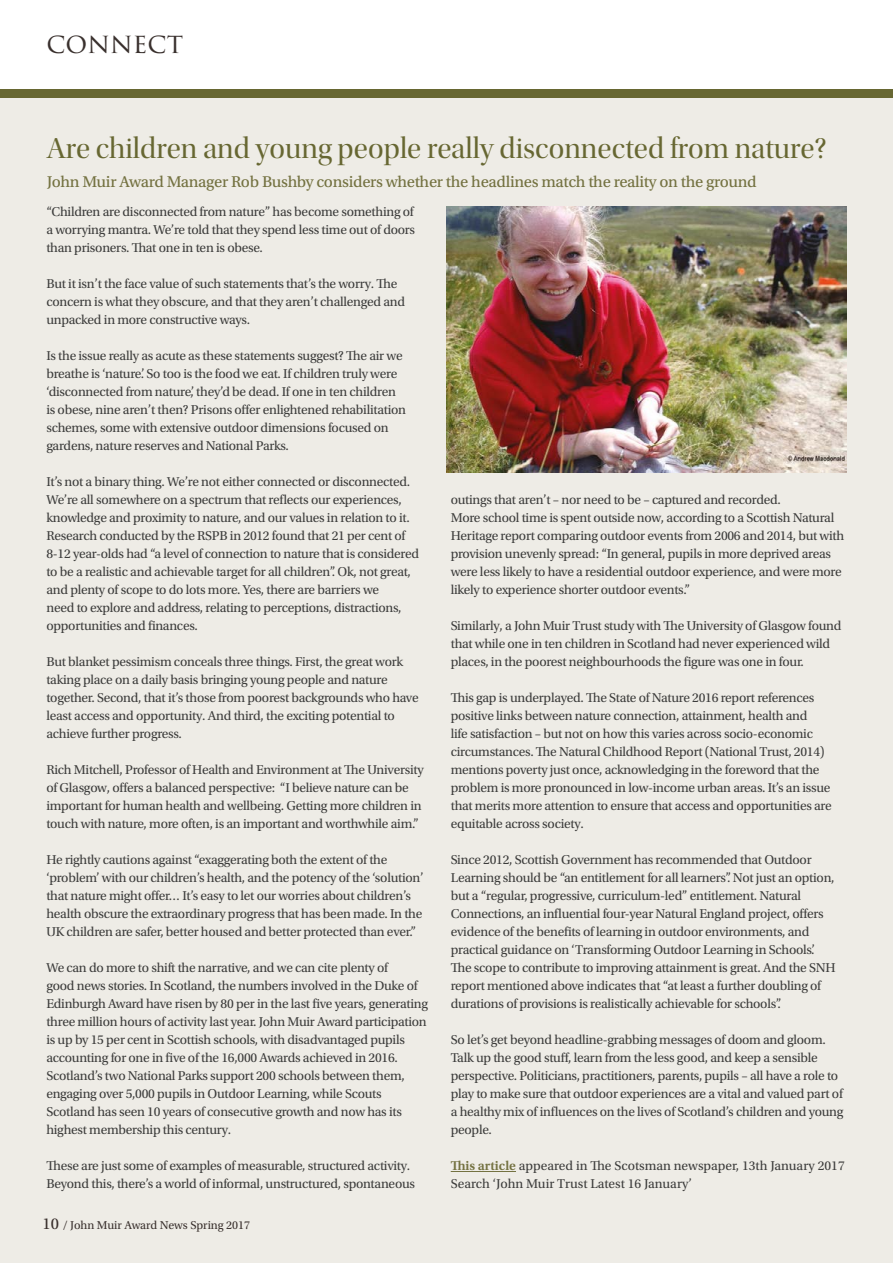
<style>
.page{position:relative;width:893px;height:1263px;background:#fff}
.page>*{position:absolute;margin:0;border:0;box-sizing:border-box;transform-origin:0 0}
.t1{font:30px "Utopia Std Disp";color:#676732}
.t2{font:27px "Trajan Pro 3";color:#39302d}
.t3{font:16.5px "Utopia Std Capt";letter-spacing:-.02em;color:#747241}
.t4{font:13.5px/18px "Utopia Std";letter-spacing:-.02em;color:#3c3c3b}
.t5{font:13.5px/18px "Utopia Std";color:#3c3c3b}
.t6{font:12px "Utopia Std";color:#39302d}
.s1{font-size:16.5px}
.s2{font-weight:600;color:#747241}
</style>
<div class="page">
<div style="left:0;top:98px;width:893px;height:1165px;background:#eeece6"></div>
<div style="left:0;top:89px;width:893px;height:9px;background:#676732"></div>
<hr style="left:451px;top:1171px;width:65px;height:1px;background:#747241">
<img style="left:446px;top:206px;width:400px;height:267px">
<h2 class="t2" style="left:46px;top:25px;width:138px">CONNECT</h2>
<h1 class="t1" style="left:46px;top:133px;width:782px">Are children and young people really disconnected from nature?</h1>
<p class="t3" style="left:47px;top:173px;width:711px">John Muir Award Manager Rob Bushby considers whether the headlines match the reality on the ground</p>
<p class="t4" style="left:46px;top:203px;width:370px;text-align:justify">“Children are disconnected from nature” has become something of a worrying mantra. We’re told that they spend less time out of doors than prisoners. That one in ten is obese.</p>
<p class="t4" style="left:46px;top:275px;width:360px">But it isn’t the face value of such statements that’s the worry. The concern is what they obscure, and that they aren’t challenged and unpacked in more constructive ways.</p>
<p class="t4" style="left:46px;top:347px;width:361px">Is the issue really as acute as these statements suggest? The air we breathe is ‘nature’. So too is the food we eat. If children truly were ‘disconnected from nature’, they’d be dead. If one in ten children is obese, nine aren’t then? Prisons offer enlightened rehabilitation schemes, some with extensive outdoor dimensions focused on gardens, nature reserves and National Parks.</p>
<p class="t4" style="left:46px;top:473px;width:374px">It’s not a binary thing. We’re not either connected or disconnected.<br>We’re all somewhere on a spectrum that reflects our experiences, knowledge and proximity to nature, and our values in relation to it.<br>Research conducted by the RSPB in 2012 found that 21 per cent of 8-12 year-olds had “a level of connection to nature that is considered to be a realistic and achievable target for all children”. Ok, not great, and plenty of scope to do lots more. Yes, there are barriers we<br>need to explore and address, relating to perceptions, distractions, opportunities and finances.</p>
<p class="t4" style="left:46px;top:653px;width:374px">But blanket pessimism conceals three things. First, the great work taking place on a daily basis bringing young people and nature together. Second, that it’s those from poorest backgrounds who have least access and opportunity. And third, the exciting potential to achieve further progress.</p>
<p class="t4" style="left:46px;top:761px;width:379px">Rich Mitchell, Professor of Health and Environment at The University of Glasgow, offers a balanced perspective: “I believe nature can be important for human health and wellbeing. Getting more children in touch with nature, more often, is an important and worthwhile aim.”</p>
<p class="t4" style="left:46px;top:851px;width:379px">He rightly cautions against “exaggerating both the extent of the ‘problem’ with our children’s health, and the potency of the ‘solution’ that nature might offer… It’s easy to let our worries about children’s health obscure the extraordinary progress that has been made. In the UK children are safer, better housed and better protected than ever.”</p>
<p class="t4" style="left:46px;top:959px;width:383px">We can do more to shift the narrative, and we can cite plenty of<br>good news stories. In Scotland, the numbers involved in the Duke of Edinburgh Award have risen by 80 per in the last five years, generating three million hours of activity last year. John Muir Award participation is up by 15 per cent in Scottish schools, with disadvantaged pupils accounting for one in five of the 16,000 Awards achieved in 2016.<br>Scotland’s two National Parks support 200 schools between them, engaging over 5,000 pupils in Outdoor Learning, while Scouts Scotland has seen 10 years of consecutive growth and now has its highest membership this century.</p>
<p class="t4" style="left:46px;top:1157px;width:370px">These are just some of examples of measurable, structured activity.<br>Beyond this, there’s a world of informal, unstructured, spontaneous</p>
<p class="t6" style="left:43px;top:1219px;width:209px"><span class="s1">10</span> / John Muir Award News Spring 2017</p>
<p class="t4" style="left:451px;top:491px;width:395px">outings that aren’t – nor need to be – captured and recorded.<br>More school time is spent outside now, according to a Scottish Natural Heritage report comparing outdoor events from 2006 and 2014, but with provision unevenly spread: “In general, pupils in more deprived areas were less likely to have a residential outdoor experience, and were more likely to experience shorter outdoor events.”</p>
<p class="t4" style="left:451px;top:617px;width:392px">Similarly, a John Muir Trust study with The University of Glasgow found that while one in ten children in Scotland had never experienced wild places, in the poorest neighbourhoods the figure was one in four.</p>
<p class="t4" style="left:451px;top:689px;width:382px">This gap is underplayed. The State of Nature 2016 report references positive links between nature connection, attainment, health and<br>life satisfaction – but not on how this varies across socio-economic circumstances. The Natural Childhood Report (National Trust, 2014) mentions poverty just once, acknowledging in the foreword that the problem is more pronounced in low-income urban areas. It’s an issue that merits more attention to ensure that access and opportunities are equitable across society.</p>
<p class="t4" style="left:451px;top:851px;width:386px">Since 2012, Scottish Government has recommended that Outdoor Learning should be “an entitlement for all learners”. Not just an option, but a “regular, progressive, curriculum-led” entitlement. Natural Connections, an influential four-year Natural England project, offers evidence of the benefits of learning in outdoor environments, and practical guidance on ‘Transforming Outdoor Learning in Schools’.<br>The scope to contribute to improving attainment is great. And the SNH report mentioned above indicates that “at least a further doubling of durations of provisions is realistically achievable for schools”.</p>
<p class="t4" style="left:451px;top:1031px;width:394px">So let’s get beyond headline-grabbing messages of doom and gloom.<br>Talk up the good stuff, learn from the less good, and keep a sensible perspective. Politicians, practitioners, parents, pupils – all have a role to play to make sure that outdoor experiences are a vital and valued part of a healthy mix of influences on the lives of Scotland’s children and young people.</p>
<p class="t5" style="left:451px;top:1157px;width:395px"><span class="s2">This article</span> appeared in The Scotsman newspaper, 13th January 2017<br>Search ‘John Muir Trust Latest 16 January’</p>
</div>
